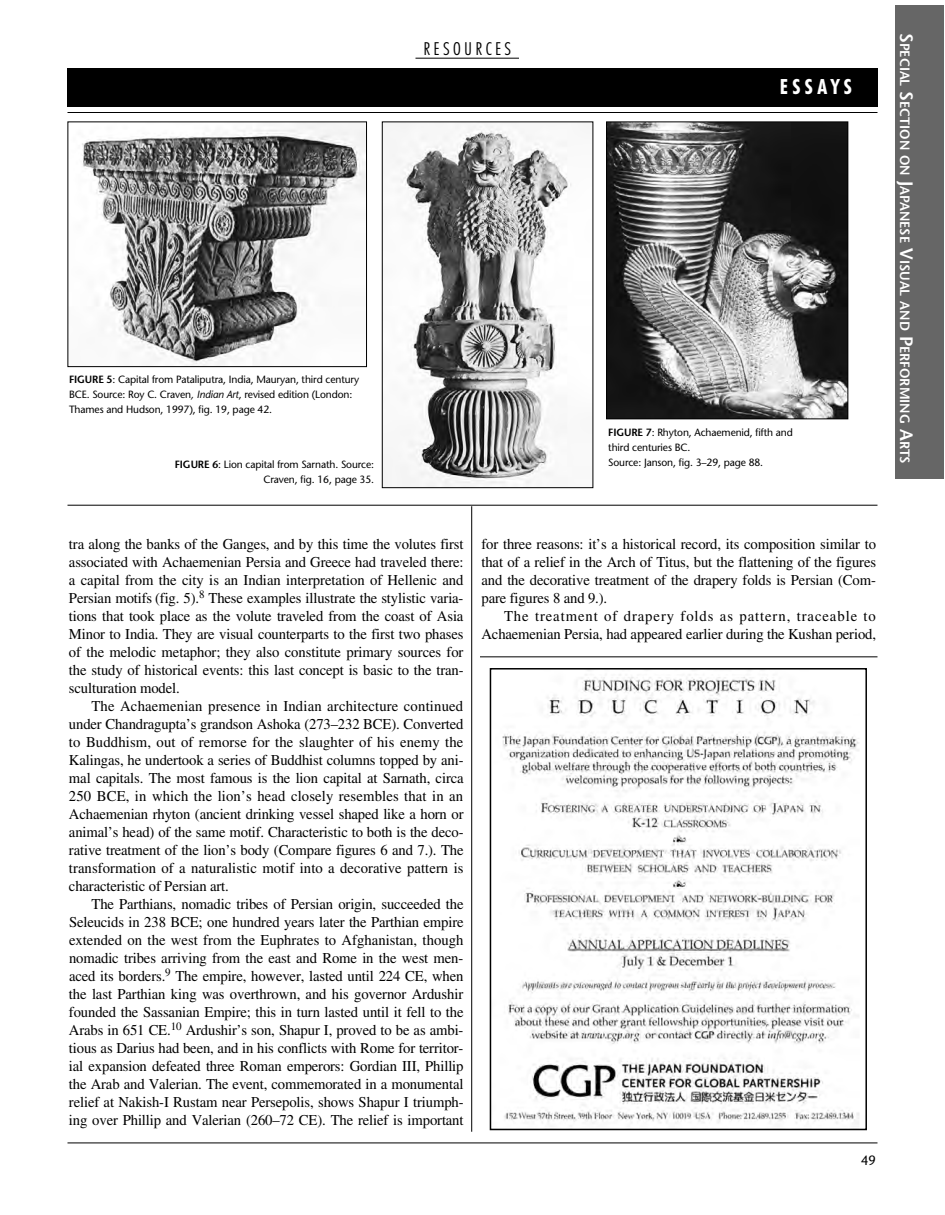
<style>
.page{position:relative;width:945px;height:1215px;background:#fff}
.page>*{position:absolute;margin:0;border:0;box-sizing:border-box;transform-origin:0 0}
.t1{font:700 condensed 21px "Futura BT";letter-spacing:.21em;color:#fff}
.t2{font:300 condensed 18px "Futura BT";letter-spacing:.185em;color:#000}
.t3{font:15px/18px "EAA Times";letter-spacing:-.01em;color:#000;text-align:justify}
.t4{font:600 13.5px "Stone Sans";color:#fff}
.t5{font:13.5px "Stone Sans";color:#000;scale:.95 1}
.t6{font:10.5px/15px "Stone Sans";letter-spacing:-.01em;color:#000}
.s1{font-weight:600}
.s2{font-style:italic}
.s3{font-size:18px}
</style>
<div class="page">
<div style="left:67px;top:68px;width:810px;height:39px;background:#000"></div>
<hr style="left:416px;top:58px;width:103px;height:1px;background:#000">
<hr style="left:471px;top:506px;width:1px;height:626px;background:#000">
<hr style="left:68px;top:112px;width:810px;height:1px;background:#000">
<img style="left:502px;top:674px;width:357px;height:451px">
<div style="left:490px;top:668px;width:377px;height:462px;border:2px solid #000"></div>
<img style="left:608px;top:124px;width:238px;height:293px">
<div style="left:606px;top:122px;width:242px;height:297px;border:1px solid #000"></div>
<img style="left:82px;top:124px;width:283px;height:241px">
<div style="left:68px;top:122px;width:299px;height:245px;border:1px solid #000"></div>
<img style="left:384px;top:124px;width:188px;height:362px">
<div style="left:382px;top:122px;width:211px;height:366px;border:1px solid #000"></div>
<hr style="left:68px;top:1143px;width:810px;height:1px;background:#000">
<hr style="left:68px;top:505px;width:810px;height:1px;background:#000">
<div style="left:895px;top:5px;width:48px;height:473px;background:#666"></div>
<hr style="left:480px;top:657px;width:398px;height:1px;background:#000">
<p class="t2" style="left:423px;top:41px;width:89px">RESOURCES</p>
<p class="t6" style="left:69px;top:373px;width:292px"><span class="s1">FIGURE 5</span>: Capital from Pataliputra, India, Mauryan, third century<br>BCE. Source: Roy C. Craven<span class="s2">, Indian Art</span>, revised edition (London:<br>Thames and Hudson, 1997), fig. 19, page 42.</p>
<p class="t6" style="left:175px;top:458px;width:201px;text-align:right"><span class="s1">FIGURE 6</span>: Lion capital from Sarnath. Source:<br>Craven, fig. 16, page 35.</p>
<h1 class="t1" style="left:780px;top:78px;width:74px">ESSAYS</h1>
<p class="t6" style="left:608px;top:426px;width:186px"><span class="s1">FIGURE 7</span>: Rhyton, Achaemenid, fifth and third centuries BC.<br>Source: Janson, fig. 3–29, page 88.</p>
<p class="t4" style="left:910px;top:33px;width:433px;rotate:90deg"><span class="s3">S</span>PECIAL <span class="s3">S</span>ECTION ON <span class="s3">J</span>APANESE <span class="s3">V</span>ISUAL AND <span class="s3">P</span>ERFORMING <span class="s3">A</span>RTS</p>
<p class="t3" style="left:69px;top:537px;width:396px">tra along the banks of the Ganges, and by this time the volutes first associated with Achaemenian Persia and Greece had traveled there: a capital from the city is an Indian interpretation of Hellenic and Persian motifs (fig. 5).<sup>8</sup> These examples illustrate the stylistic varia&shy;tions that took place as the volute traveled from the coast of Asia Minor to India. They are visual counterparts to the first two phases of the melodic metaphor; they also constitute primary sources for the study of historical events: this last concept is basic to the tran&shy;sculturation model.</p>
<p class="t3" style="left:69px;top:699px;width:396px;text-indent:23px">The Achaemenian presence in Indian architecture continued under Chandragupta’s grandson Ashoka (273–232 BCE). Converted to Buddhism, out of remorse for the slaughter of his enemy the Kalingas, he undertook a series of Buddhist columns topped by ani&shy;mal capitals. The most famous is the lion capital at Sarnath, circa 250 BCE, in which the lion’s head closely resembles that in an Achaemenian rhyton (ancient drinking vessel shaped like a horn or animal’s head) of the same motif. Characteristic to both is the deco&shy;rative treatment of the lion’s body (Compare figures 6 and 7.). The transformation of a naturalistic motif into a decorative pattern is characteristic of Persian art.</p>
<p class="t3" style="left:69px;top:897px;width:396px;text-indent:23px">The Parthians, nomadic tribes of Persian origin, succeeded the Seleucids in 238 BCE; one hundred years later the Parthian empire extended on the west from the Euphrates to Afghanistan, though nomadic tribes arriving from the east and Rome in the west men&shy;aced its borders.<sup>9</sup> The empire, however, lasted until 224 CE, when the last Parthian king was overthrown, and his governor Ardushir founded the Sassanian Empire; this in turn lasted until it fell to the Arabs in 651 CE.<sup>10</sup> Ardushir’s son, Shapur I, proved to be as ambi&shy;tious as Darius had been, and in his conflicts with Rome for territor&shy;ial expansion defeated three Roman emperors: Gordian III, Phillip the Arab and Valerian. The event, commemorated in a monumental relief at Nakish-I Rustam near Persepolis, shows Shapur I triumph&shy;ing over Phillip and Valerian (260–72 CE). The relief is important</p>
<p class="t3" style="left:482px;top:537px;width:396px">for three reasons: it’s a historical record, its composition similar to that of a relief in the Arch of Titus, but the flattening of the figures and the decorative treatment of the drapery folds is Persian (Com&shy;pare figures 8 and 9.).</p>
<p class="t3" style="left:482px;top:609px;width:396px;text-align:right">The treatment of drapery folds as pattern, traceable to<br>Achaemenian Persia, had appeared earlier during the Kushan period,</p>
<p class="t5" style="left:861px;top:1155px;width:17px">49</p>
</div>
